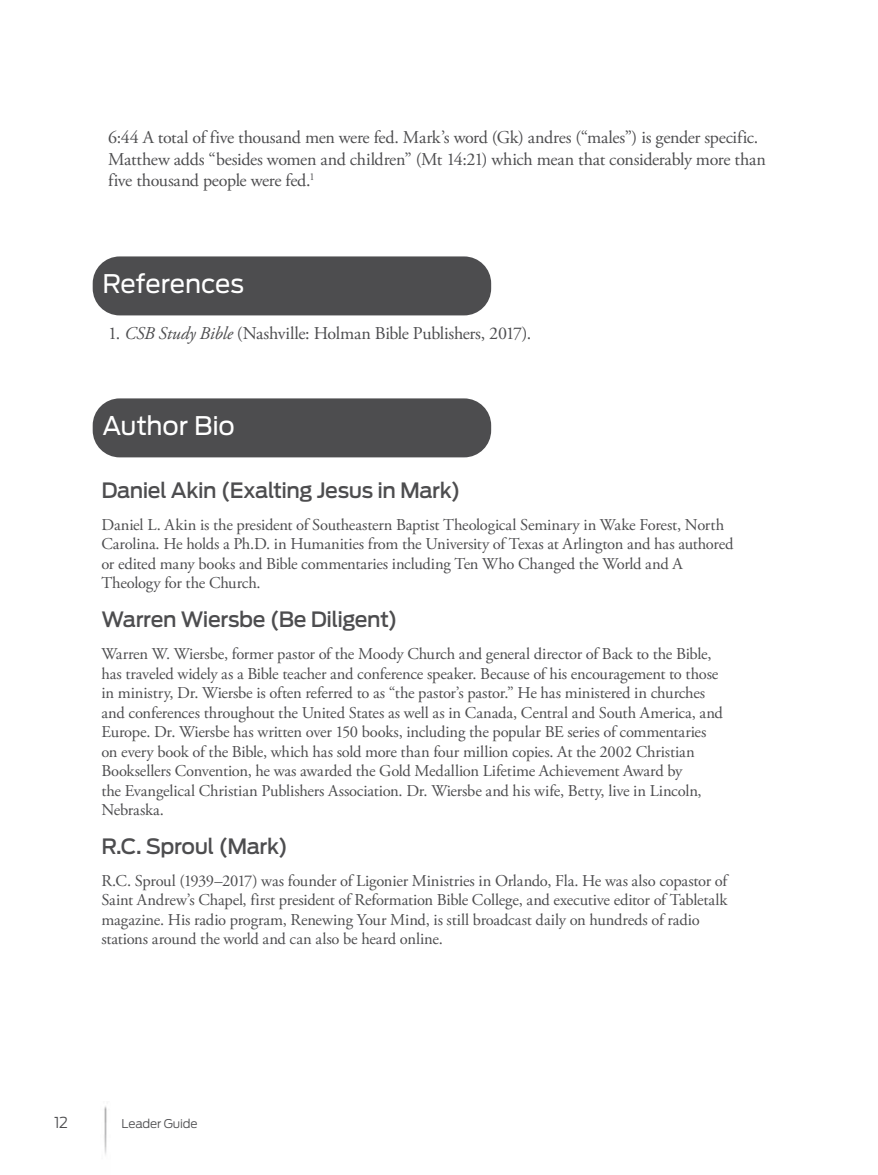
<style>
.page{position:relative;width:878px;height:1175px;background:#fff}
.page>*{position:absolute;margin:0;border:0;box-sizing:border-box;transform-origin:0 0}
.t1{font:25.5px "Antenna";letter-spacing:-.005em;color:#fff}
.t2{font:500 21px "Antenna";letter-spacing:-.025em;color:#4d4d4f}
.t3{font:18px/21.8px "Adobe Garamond Pro";letter-spacing:-.02em;color:#4d4d4f}
.t4{font:16.5px/19.5px "Adobe Garamond Pro";letter-spacing:-.01em;color:#4d4d4f}
.t5{font:300 15px "Antenna";color:#4d4d4f}
.t6{font:300 12px "Antenna";letter-spacing:-.01em;color:#4d4d4f}
.s1{font-style:italic}
</style>
<div class="page">
<img style="left:104px;top:1106px;width:3px;height:49px">
<div style="left:93px;top:398px;width:398px;height:59px;background:#4d4d4f;border-radius:27px"></div>
<div style="left:93px;top:256px;width:398px;height:59px;background:#4d4d4f;border-radius:27px"></div>
<p class="t3" style="left:108px;top:127px;width:659px">6:44 A total of five thousand men were fed. Mark’s word (Gk) andres (“males”) is gender specific.<br>Matthew adds “besides women and children” (Mt 14:21) which mean that considerably more than five thousand people were fed.<sup>1</sup></p>
<h1 class="t1" style="left:102px;top:268px;width:143px">References</h1>
<p class="t3" style="left:108px;top:323px;width:424px">1. <span class="s1">CSB Study Bible</span> (Nashville: Holman Bible Publishers, 2017).</p>
<h1 class="t1" style="left:102px;top:410px;width:134px">Author Bio</h1>
<p class="t2" style="left:101px;top:478px;width:361px">Daniel Akin (Exalting Jesus in Mark)</p>
<p class="t4" style="left:101px;top:515px;width:633px">Daniel L. Akin is the president of Southeastern Baptist Theological Seminary in Wake Forest, North Carolina. He holds a Ph.D. in Humanities from the University of Texas at Arlington and has authored or edited many books and Bible commentaries including Ten Who Changed the World and A Theology for the Church.</p>
<p class="t2" style="left:101px;top:607px;width:298px">Warren Wiersbe (Be Diligent)</p>
<p class="t4" style="left:101px;top:644px;width:623px">Warren W. Wiersbe, former pastor of the Moody Church and general director of Back to the Bible, has traveled widely as a Bible teacher and conference speaker. Because of his encouragement to those in ministry, Dr. Wiersbe is often referred to as “the pastor’s pastor.” He has ministered in churches and conferences throughout the United States as well as in Canada, Central and South America, and Europe. Dr. Wiersbe has written over 150 books, including the popular BE series of commentaries on every book of the Bible, which has sold more than four million copies. At the 2002 Christian Booksellers Convention, he was awarded the Gold Medallion Lifetime Achievement Award by<br>the Evangelical Christian Publishers Association. Dr. Wiersbe and his wife, Betty, live in Lincoln, Nebraska.</p>
<p class="t2" style="left:101px;top:834px;width:188px">R.C. Sproul (Mark)</p>
<p class="t4" style="left:101px;top:871px;width:627px">R.C. Sproul (1939–2017) was founder of Ligonier Ministries in Orlando, Fla. He was also copastor of Saint Andrew’s Chapel, first president of Reformation Bible College, and executive editor of Tabletalk magazine. His radio program, Renewing Your Mind, is still broadcast daily on hundreds of radio stations around the world and can also be heard online.</p>
<p class="t5" style="left:54px;top:1113px;width:15px">12</p>
<p class="t6" style="left:122px;top:1116px;width:78px">Leader Guide</p>
</div>
